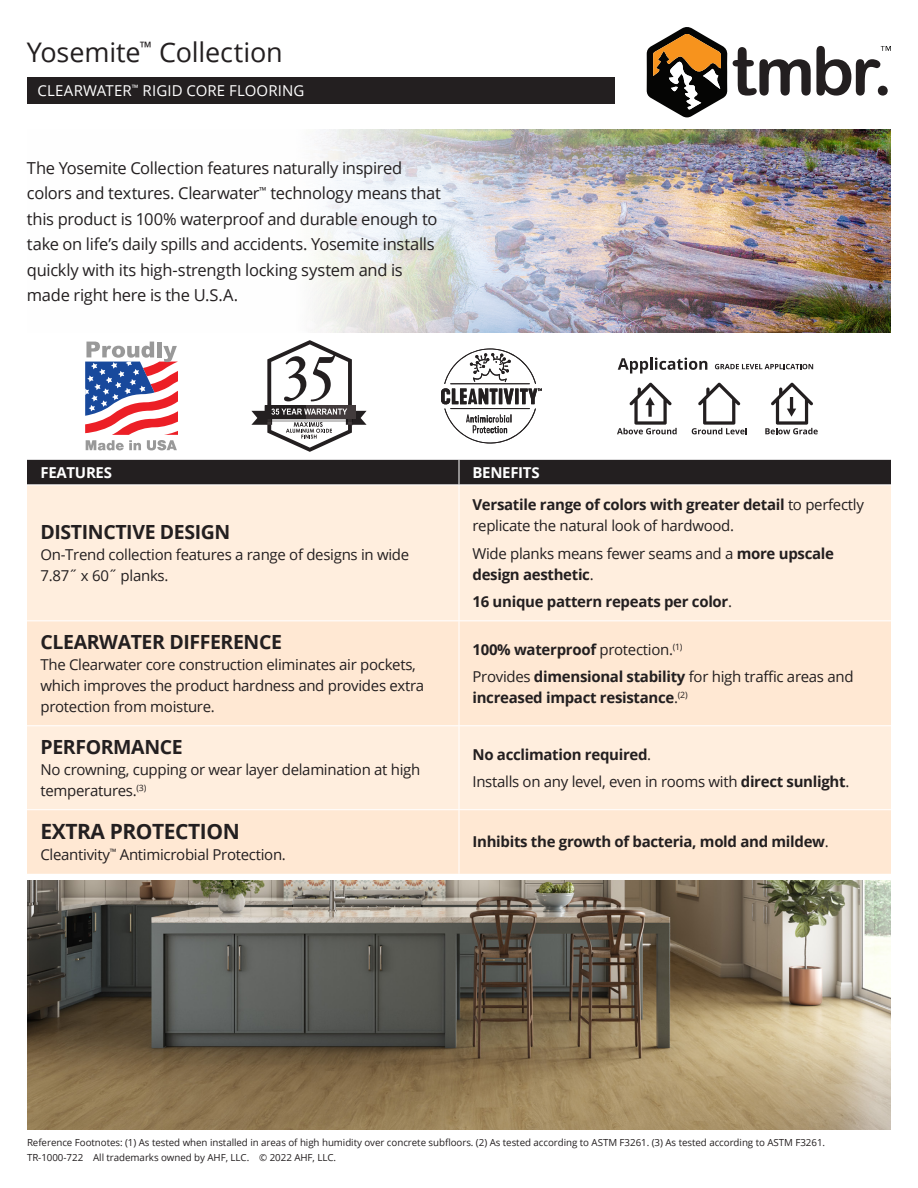
<style>
.page{position:relative;width:918px;height:1188px;background:#fff}
.page>*{position:absolute;margin:0;border:0;box-sizing:border-box;transform-origin:0 0}
.t1{font:27px "Open Sans";letter-spacing:-.005em;color:#231f20}
.t2{font:700 21px "Open Sans";letter-spacing:-.02em;color:#231f20}
.t3{font:700 19.5px "Open Sans";letter-spacing:-.02em;color:#231f20}
.t4{font:16.5px/25.5px "Open Sans";letter-spacing:-.02em;color:#231f20}
.t5{font:15px/21px "Open Sans";letter-spacing:-.02em;color:#231f20}
.t6{font:700 15px/21px "Open Sans";letter-spacing:-.02em;color:#231f20}
.t7{font:15px "Open Sans";letter-spacing:.01em;color:#fff}
.t8{font:700 15px "Open Sans";letter-spacing:-.02em;color:#fff}
.t9{font:9.75px "Open Sans";letter-spacing:-.005em;color:#231f20}
.s1{font-weight:700}
.s2{font-weight:400}
</style>
<div class="page">
<img style="left:314px;top:130px;width:577px;height:202px">
<div style="left:27px;top:77px;width:587px;height:27px;background:#231f20"></div>
<svg style="left:647px;top:27px;width:80px;height:90px"></svg>
<svg style="left:733px;top:46px;width:158px;height:50px"></svg>
<img style="left:27px;top:881px;width:864px;height:249px">
<div style="left:27px;top:486px;width:864px;height:134px;background:#ffeede"></div>
<svg style="left:27px;top:621px;width:864px;height:253px;background:#ffead6"></svg>
<div style="left:27px;top:460px;width:864px;height:25px;background:#231f20"></div>
<hr style="left:459px;top:621px;width:1px;height:104px;background:#fff">
<hr style="left:459px;top:485px;width:1px;height:135px;background:#fff">
<hr style="left:27px;top:725px;width:432px;height:1px;background:#fff">
<hr style="left:459px;top:725px;width:432px;height:1px;background:#fff">
<hr style="left:459px;top:726px;width:1px;height:83px;background:#fff">
<hr style="left:27px;top:809px;width:432px;height:1px;background:#fff">
<hr style="left:459px;top:809px;width:432px;height:1px;background:#fff">
<hr style="left:459px;top:810px;width:1px;height:64px;background:#fff">
<svg style="left:85px;top:342px;width:92px;height:108px"></svg>
<svg style="left:251px;top:340px;width:116px;height:112px"></svg>
<svg style="left:441px;top:349px;width:101px;height:94px"></svg>
<svg style="left:715px;top:364px;width:98px;height:5px"></svg>
<svg style="left:618px;top:358px;width:89px;height:16px"></svg>
<svg style="left:617px;top:382px;width:60px;height:52px"></svg>
<svg style="left:692px;top:382px;width:55px;height:52px"></svg>
<svg style="left:765px;top:382px;width:53px;height:52px"></svg>
<p class="t1" style="left:27px;top:33px;width:257px">Yosemite<sup>™</sup> Collection</p>
<p class="t7" style="left:37px;top:80px;width:268px">CLEARWATER<sup>™</sup> RIGID CORE FLOORING</p>
<p class="t4" style="left:27px;top:155px;width:415px">The Yosemite Collection features naturally inspired colors and textures. Clearwater<sup>™</sup> technology means that this product is 100% waterproof and durable enough to take on life’s daily spills and accidents. Yosemite installs quickly with its high-strength locking system and is made right here is the U.S.A.</p>
<p class="t8" style="left:40px;top:462px;width:73px">FEATURES</p>
<p class="t8" style="left:472px;top:462px;width:69px">BENEFITS</p>
<p class="t3" style="left:40px;top:518px;width:191px">DISTINCTIVE DESIGN</p>
<p class="t5" style="left:40px;top:544px;width:370px">On-Trend collection features a range of designs in wide<br>7.87˝ x 60˝ planks.</p>
<p class="t3" style="left:40px;top:628px;width:243px">CLEARWATER DIFFERENCE</p>
<p class="t5" style="left:40px;top:654px;width:385px">The Clearwater core construction eliminates air pockets, which improves the product hardness and provides extra protection from moisture.</p>
<p class="t3" style="left:40px;top:733px;width:144px">PERFORMANCE</p>
<p class="t5" style="left:40px;top:759px;width:381px">No crowning, cupping or wear layer delamination at high temperatures.<sup>(3)</sup></p>
<p class="t2" style="left:40px;top:817px;width:201px">EXTRA PROTECTION</p>
<p class="t5" style="left:40px;top:844px;width:247px">Cleantivity<sup>™</sup> Antimicrobial Protection.</p>
<p class="t5" style="left:472px;top:494px;width:393px"><span class="s1">Versatile range of colors with greater detail</span> to perfectly replicate the natural look of hardwood.</p>
<p class="t5" style="left:472px;top:542px;width:363px">Wide planks means fewer seams and a <span class="s1">more upscale design aesthetic</span>.</p>
<p class="t6" style="left:472px;top:591px;width:261px">16 unique pattern repeats per color<span class="s2">.</span></p>
<p class="t6" style="left:472px;top:638px;width:212px">100% waterproof <span class="s2">protection.</span><sup>(1)</sup></p>
<p class="t6" style="left:472px;top:666px;width:383px"><span class="s2">Provides</span> dimensional stability <span class="s2">for high traffic areas and </span>increased impact resistance<span class="s2">.</span><sup>(2)</sup></p>
<p class="t6" style="left:472px;top:743px;width:180px">No acclimation required<span class="s2">.</span></p>
<p class="t5" style="left:472px;top:771px;width:378px">Installs on any level, even in rooms with <span class="s1">direct sunlight</span>.</p>
<p class="t6" style="left:472px;top:831px;width:358px">Inhibits the growth of bacteria, mold and mildew<span class="s2">.</span></p>
<p class="t9" style="left:27px;top:1135px;width:800px">Reference Footnotes: (1) As tested when installed in areas of high humidity over concrete subfloors. (2) As tested according to ASTM F3261. (3) As tested according to ASTM F3261.</p>
<p class="t9" style="left:27px;top:1151px;width:311px">TR-1000-722 All trademarks owned by AHF, LLC. © 2022 AHF, LLC.</p>
</div>
